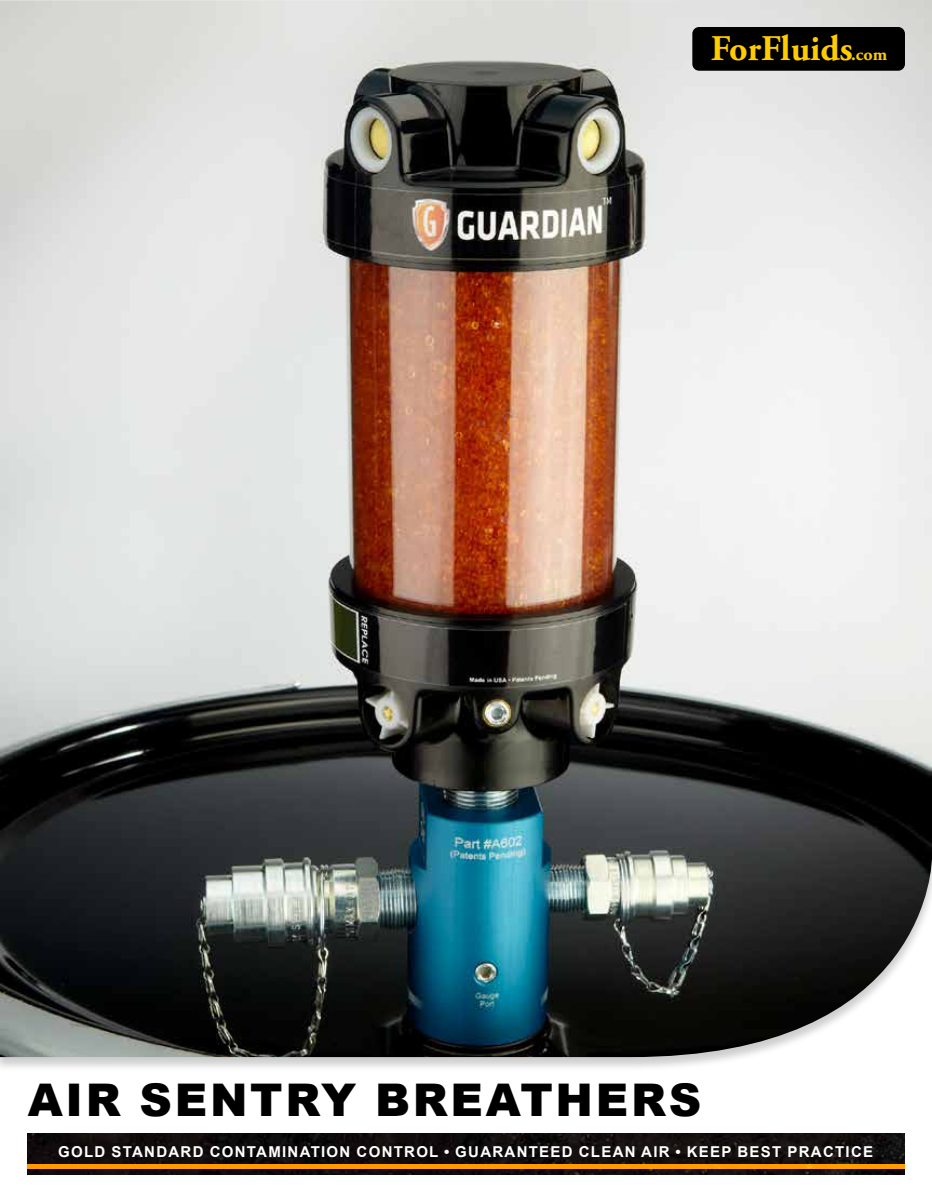
<style>
.page{position:relative;width:932px;height:1202px;background:#fff}
.page>*{position:absolute;margin:0;border:0;box-sizing:border-box;transform-origin:0 0}
.t1{font:900 45px "Arial";letter-spacing:.06em;color:#000}
.t2{font:700 36px "Adobe Garamond Pro";color:#fc0}
.t3{font:700 15px "Arial";letter-spacing:.085em;color:#fff}
.s1{font-size:18px}
</style>
<div class="page">
<img style="left:27px;top:1133px;width:877px;height:41px">
<hr style="left:27px;top:1164px;width:877px;height:4px;background:#ff9a00">
<img style="left:0;top:0;width:932px;height:1057px">
<div style="left:692px;top:27px;width:212px;height:44px;background:#000;border-radius:7px"></div>
<h2 class="t2" style="left:710px;top:27px;width:178px">ForFluids<span class="s1">.com</span></h2>
<h1 class="t1" style="left:28px;top:1066px;width:675px">AIR SENTRY BREATHERS</h1>
<p class="t3" style="left:58px;top:1141px;width:816px">GOLD STANDARD CONTAMINATION CONTROL • GUARANTEED CLEAN AIR • KEEP BEST PRACTICE</p>
</div>
